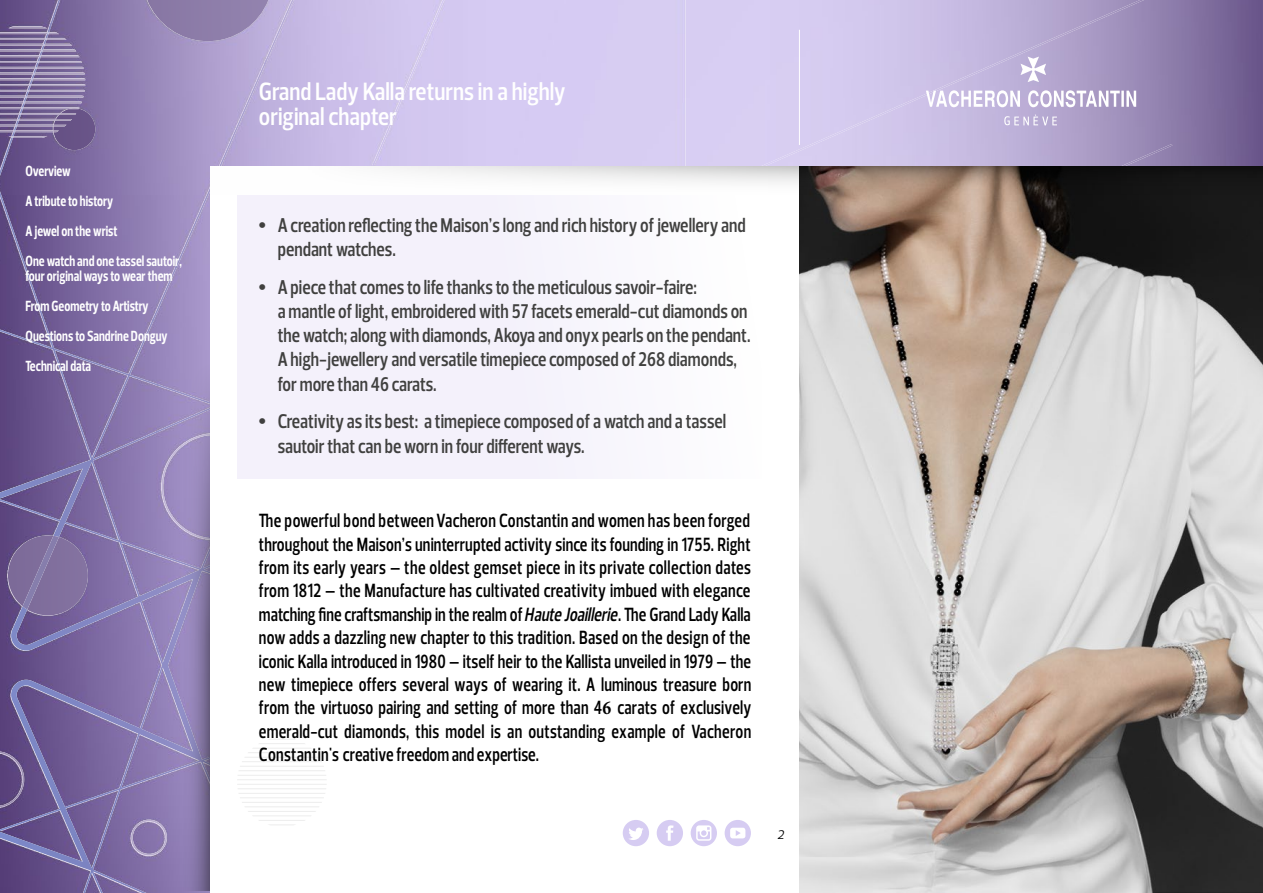
<style>
.page{position:relative;width:1263px;height:893px;background:#fff}
.page>*{position:absolute;margin:0;border:0;box-sizing:border-box;transform-origin:0 0}
.t1{font:600 25.5px/25.5px "Prelo Condensed";color:#fff}
.t2{font:600 20.25px/24.3px "Prelo Condensed";color:#40403f;scale:.95 1}
.t3{font:600 19.5px/23.4px "Prelo Condensed";color:#000;text-align:justify;scale:.9 1}
.t4{font:700 15px/30px "Prelo Condensed";color:#fff;scale:.9 1}
.t5{font:italic 12.75px "Prelo";color:#000}
.s1{font-family:"Arial";font-weight:700}
.s2{font-style:italic}
.s3{font-family:"Minion Pro";font-weight:700}
</style>
<div class="page">
<img style="left:0;top:0;width:685px;height:820px">
<img style="left:0;top:586px;width:158px;height:307px">
<img style="left:156px;top:855px;width:54px;height:38px">
<img style="left:156px;top:541px;width:7px;height:248px">
<img style="left:49px;top:319px;width:109px;height:269px">
<img style="left:0;top:474px;width:51px;height:45px">
<img style="left:156px;top:384px;width:7px;height:49px">
<img style="left:0;top:21px;width:51px;height:328px">
<img style="left:152px;top:266px;width:11px;height:55px">
<img style="left:175px;top:182px;width:35px;height:8px">
<img style="left:329px;top:160px;width:43px;height:6px">
<img style="left:210px;top:58px;width:56px;height:108px">
<div style="left:372px;top:33px;width:56px;height:133px;background:#d1c6ee"></div>
<img style="left:264px;top:0;width:30px;height:67px">
<img style="left:49px;top:0;width:11px;height:32px">
<img style="left:426px;top:0;width:18px;height:42px">
<img style="left:131px;top:820px;width:32px;height:35px">
<img style="left:0;top:751px;width:24px;height:57px">
<img style="left:8px;top:535px;width:80px;height:80px">
<img style="left:23px;top:536px;width:36px;height:74px">
<img style="left:53px;top:109px;width:42px;height:41px">
<img style="left:0;top:67px;width:84px;height:2px">
<img style="left:0;top:73px;width:85px;height:2px">
<img style="left:0;top:79px;width:85px;height:1px">
<img style="left:0;top:84px;width:85px;height:2px">
<img style="left:0;top:90px;width:85px;height:2px">
<img style="left:0;top:96px;width:84px;height:2px">
<img style="left:0;top:102px;width:82px;height:1px">
<img style="left:0;top:107px;width:11px;height:2px">
<img style="left:0;top:113px;width:11px;height:2px">
<img style="left:0;top:119px;width:11px;height:2px">
<img style="left:8px;top:27px;width:39px;height:1px">
<img style="left:0;top:32px;width:11px;height:2px">
<img style="left:0;top:38px;width:11px;height:2px">
<img style="left:0;top:44px;width:11px;height:2px">
<img style="left:0;top:61px;width:82px;height:2px">
<svg style="left:11px;top:32px;width:68px;height:106px;background:#897aa3"></svg>
<img style="left:147px;top:0;width:121px;height:41px">
<img style="left:685px;top:0;width:578px;height:166px">
<img style="left:711px;top:0;width:461px;height:166px">
<svg style="left:926px;top:57px;width:210px;height:68px;background:#c1b5d8"></svg>
<svg style="left:163px;top:190px;width:47px;height:701px;background:#9687b9"></svg>
<div style="left:210px;top:166px;width:1053px;height:727px;background:#fff"></div>
<svg style="left:237px;top:166px;width:562px;height:30px"></svg>
<svg style="left:623px;top:820px;width:26px;height:26px"></svg>
<svg style="left:657px;top:820px;width:26px;height:26px"></svg>
<svg style="left:725px;top:820px;width:26px;height:26px"></svg>
<svg style="left:691px;top:820px;width:26px;height:26px"></svg>
<hr style="left:799px;top:30px;width:1px;height:115px;background:#fff">
<svg style="left:237px;top:739px;width:90px;height:86px"></svg>
<img style="left:800px;top:214px;width:463px;height:679px">
<svg style="left:799px;top:166px;width:464px;height:48px;background:#51443c"></svg>
<div style="left:237px;top:196px;width:524px;height:283px;background:#f4f1fb"></div>
<p class="t4" style="left:26px;top:156px;width:175px">Overview<br>A tribute to history<br>A jewel on the wrist<br>One watch and one tassel sautoir,</p>
<p class="t4" style="left:26px;top:261px;width:165px">four original ways to wear them<br>From Geometry to Artistry<br>Questions to Sandrine Donguy<br>Technical data</p>
<h1 class="t1" style="left:259px;top:79px;width:308px">Grand Lady Kalla returns in a highly original chapter</h1>
<p class="t2" style="left:278px;top:213px;width:494px;text-indent:-19px"><span class="s1">•</span> A creation reflecting the Maison’s long and rich history of jewellery and pendant watches.</p>
<p class="t2" style="left:278px;top:275px;width:499px;text-indent:-19px"><span class="s1">•</span> A piece that comes to life thanks to the meticulous savoir-faire:<br>a mantle of light, embroidered with 57 facets emerald-cut diamonds on the watch; along with diamonds, Akoya and onyx pearls on the pendant.<br>A high-jewellery and versatile timepiece composed of 268 diamonds, for more than 46 carats.</p>
<p class="t2" style="left:278px;top:409px;width:474px;line-height:25.2px;text-indent:-19px"><span class="s1">•</span> Creativity as its best: a timepiece composed of a watch and a tassel sautoir that can be worn in four different ways.</p>
<p class="t3" style="left:259px;top:509px;width:548px">The powerful bond between Vacheron Constantin and women has been forged throughout the Maison’s uninterrupted activity since its founding in 1755. Right from its early years – the oldest gemset piece in its private collection dates from 1812 – the Manufacture has cultivated creativity imbued with elegance matching fine craftsmanship in the realm of <span class="s2">HauteJoaillerie</span>. The Grand Lady Kalla now adds a dazzling new chapter to this tradition. Based on the design of the iconic Kalla introduced in 1980 – itself heir to the Kallista unveiled in 1979 – the new timepiece offers several ways of wearing it. A luminous treasure born from the virtuoso pairing and setting of more than 4<span class="s3">6</span> carats of exclusively emerald-cut diamonds, this model is an outstanding example of Vacheron Constantin's creative freedom and expertise.</p>
<p class="t5" style="left:777px;top:826px;width:9px">2</p>
</div>
